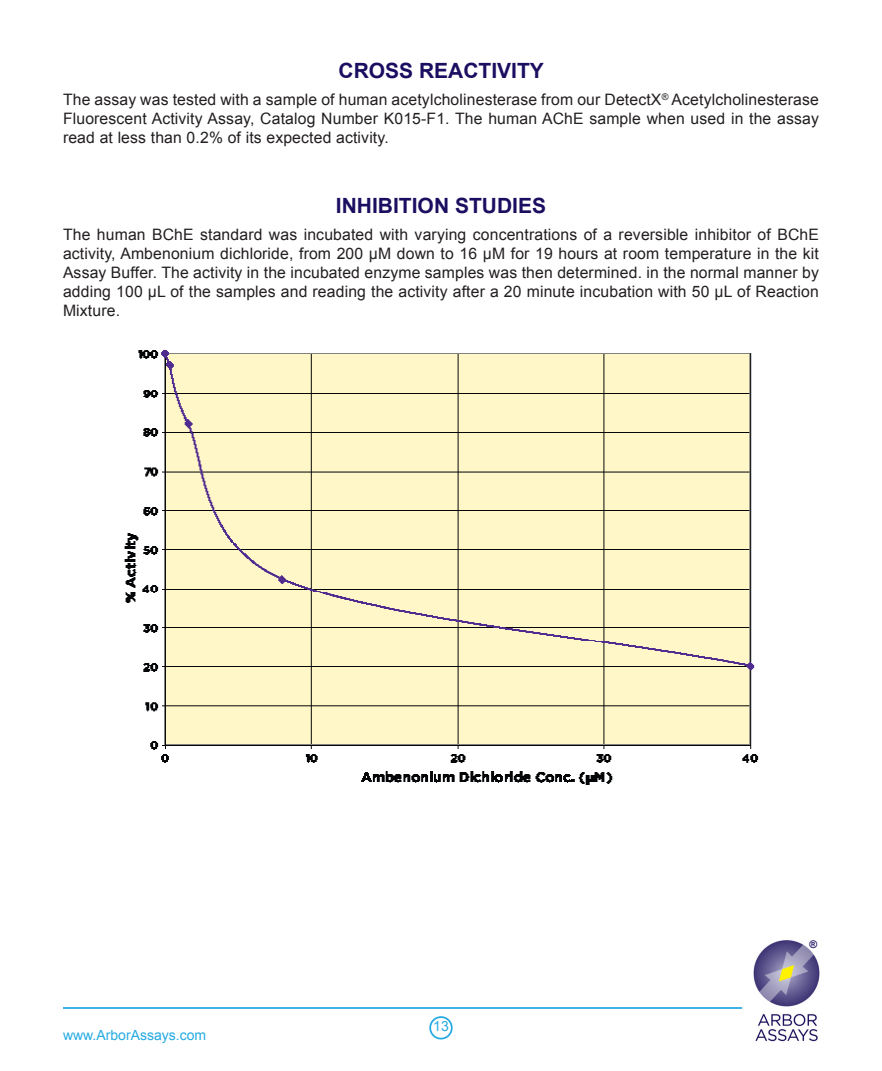
<style>
.page{position:relative;width:882px;height:1071px;background:#fff}
.page>*{position:absolute;margin:0;border:0;box-sizing:border-box;transform-origin:0 0}
.Heading{font:700 21px "Arial";color:#1a0e60}
.Body_Text{font:15.75px/18.9px "Arial";letter-spacing:.01em;color:#231f20;text-align:justify}
.t1{font:14px "Arial";color:#24aae1}
.t2{font:700 10.5px "Arial";color:#1a0e60}
</style>
<div class="page">
<div style="left:429px;top:1016px;width:24px;height:24px;border:2px solid #24aae1;border-radius:50%"></div>
<img style="left:753px;top:940px;width:67px;height:102px">
<hr style="left:63px;top:1007px;width:679px;height:2px;background:#24aae1">
<img style="left:124px;top:350px;width:635px;height:435px">
<p class="Heading" style="left:339px;top:57px;width:207px">CROSS REACTIVITY</p>
<p class="Body_Text" style="left:63px;top:90px;width:757px">The assay was tested with a sample of human acetylcholinesterase from our DetectX<sup>®</sup> Acetylcholinesterase Fluorescent Activity Assay, Catalog Number K015-F1. The human AChE sample when used in the assay read at less than 0.2% of its expected activity.</p>
<p class="Heading" style="left:336px;top:192px;width:212px">INHIBITION STUDIES</p>
<p class="Body_Text" style="left:63px;top:225px;width:757px">The human BChE standard was incubated with varying concentrations of a reversible inhibitor of BChE activity, Ambenonium dichloride, from 200 µM down to 16 µM for 19 hours at room temperature in the kit Assay Buffer. The activity in the incubated enzyme samples was then determined. in the normal manner by adding 100 µL of the samples and reading the activity after a 20 minute incubation with 50 µL of Reaction Mixture.</p>
<p class="t1" style="left:63px;top:1025px;width:145px">www.ArborAssays.com</p>
<p class="t1" style="left:433px;top:1017px;width:17px">13</p>
<p class="t2" style="left:809px;top:937px;width:9px">®</p>
</div>
